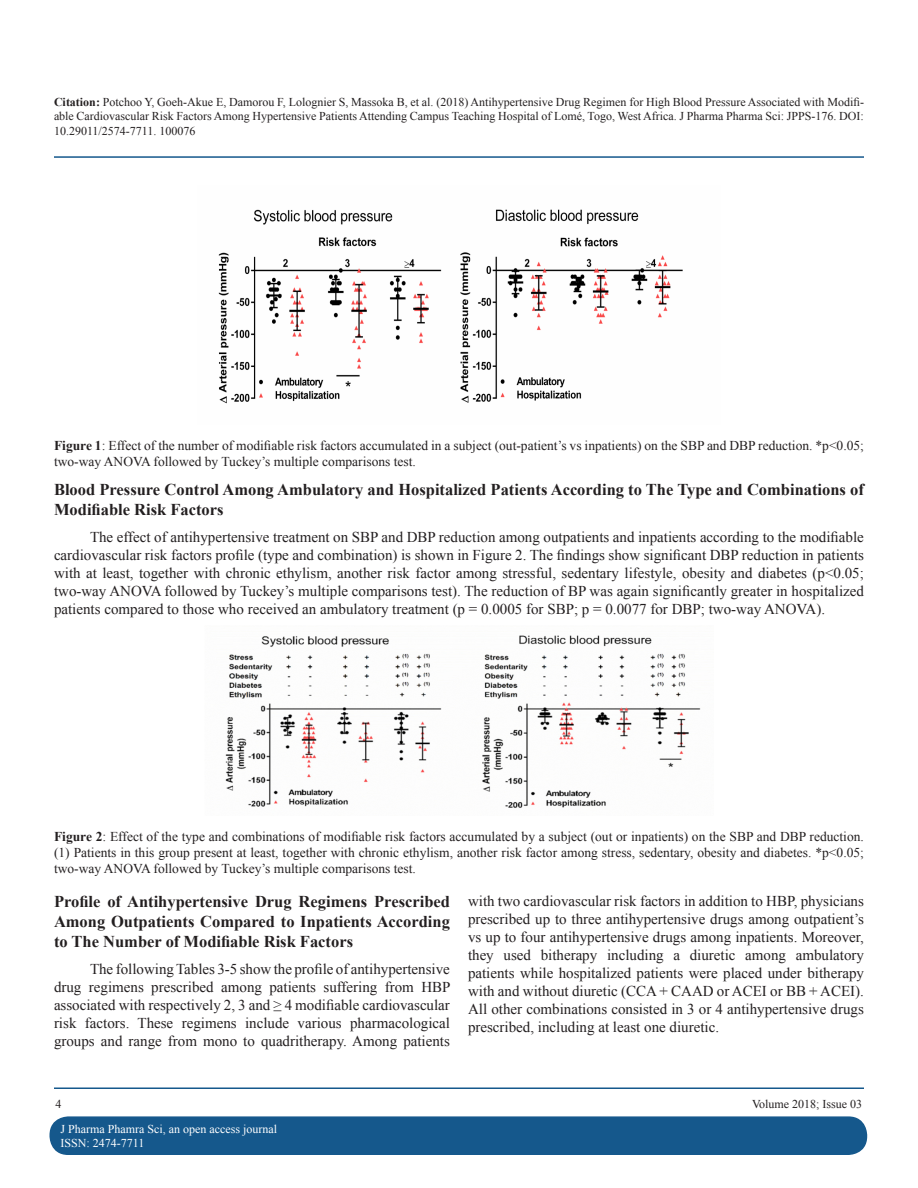
<style>
.page{position:relative;width:918px;height:1188px;background:#fff}
.page>*{position:absolute;margin:0;border:0;box-sizing:border-box;transform-origin:0 0}
.Default{font:700 16.5px/19.8px "Times New Roman";color:#231f20}
.Default-2{font:15px/18px "Times New Roman";color:#231f20;text-align:justify}
.t1{font:13.5px/16.2px "Times New Roman";color:#231f20}
.t2{font:12px/14.4px "Times New Roman";color:#231f20;text-align:justify}
.t3{font:12px/14.4px "Times New Roman";color:#fff}
.s1{font-weight:700}
</style>
<div class="page">
<hr style="left:54px;top:156px;width:810px;height:2px;background:#15588c">
<hr style="left:54px;top:1088px;width:810px;height:1px;background:#15588c">
<div style="left:50px;top:1117px;width:816px;height:37px;background:#15588c;border-radius:18px"></div>
<div style="left:50px;top:1116px;width:817px;height:39px;border:2px solid #15588c;border-radius:18px"></div>
<img style="left:218px;top:209px;width:465px;height:195px">
<img style="left:225px;top:635px;width:476px;height:173px">
<p class="t2" style="left:54px;top:94px;width:811px"><span class="s1">Citation:</span> Potchoo Y, Goeh-Akue E, Damorou F, Lolognier S, Massoka B, et al. (2018) Antihypertensive Drug Regimen for High Blood Pressure Associated with Modifi&shy;able Cardiovascular Risk Factors Among Hypertensive Patients Attending Campus Teaching Hospital of Lomé, Togo, West Africa. J Pharma Pharma Sci: JPPS-176. DOI:<br>10.29011/2574-7711. 100076</p>
<p class="t1" style="left:54px;top:437px;width:812px"><span class="s1">Figure 1</span>: Effect of the number of modifiable risk factors accumulated in a subject (out-patient’s vs inpatients) on the SBP and DBP reduction. *p&lt;0.05; two-way ANOVA followed by Tuckey’s multiple comparisons test.</p>
<p class="Default" style="left:54px;top:479px;width:812px">Blood Pressure Control Among Ambulatory and Hospitalized Patients According to The Type and Combinations of<br>Modifiable Risk Factors</p>
<p class="Default-2" style="left:54px;top:527px;width:812px;text-indent:36px">The effect of antihypertensive treatment on SBP and DBP reduction among outpatients and inpatients according to the modifiable cardiovascular risk factors profile (type and combination) is shown in Figure 2. The findings show significant DBP reduction in patients with at least, together with chronic ethylism, another risk factor among stressful, sedentary lifestyle, obesity and diabetes (p&lt;0.05; two-way ANOVA followed by Tuckey’s multiple comparisons test). The reduction of BP was again significantly greater in hospitalized patients compared to those who received an ambulatory treatment (p = 0.0005 for SBP; p = 0.0077 for DBP; two-way ANOVA).</p>
<p class="t1" style="left:54px;top:828px;width:811px;text-align:justify"><span class="s1">Figure 2</span>: Effect of the type and combinations of modifiable risk factors accumulated by a subject (out or inpatients) on the SBP and DBP reduction. (1) Patients in this group present at least, together with chronic ethylism, another risk factor among stress, sedentary, obesity and diabetes. *p&lt;0.05; two-way ANOVA followed by Tuckey’s multiple comparisons test.</p>
<p class="Default" style="left:54px;top:891px;width:398px;text-align:justify">Profile of Antihypertensive Drug Regimens Prescribed Among Outpatients Compared to Inpatients According to The Number of Modifiable Risk Factors</p>
<p class="Default-2" style="left:54px;top:960px;width:398px;text-indent:36px">The following Tables 3-5 show the profile of antihypertensive drug regimens prescribed among patients suffering from HBP associated with respectively 2, 3 and ≥ 4 modifiable cardiovascular risk factors. These regimens include various pharmacological groups and range from mono to quadritherapy. Among patients</p>
<p class="Default-2" style="left:468px;top:892px;width:398px">with two cardiovascular risk factors in addition to HBP, physicians prescribed up to three antihypertensive drugs among outpatient’s vs up to four antihypertensive drugs among inpatients. Moreover, they used bitherapy including a diuretic among ambulatory patients while hospitalized patients were placed under bitherapy with and without diuretic (CCA + CAAD or ACEI or BB + ACEI).<br>All other combinations consisted in 3 or 4 antihypertensive drugs prescribed, including at least one diuretic.</p>
<p class="t2" style="left:56px;top:1096px;width:7px">4</p>
<p class="t2" style="left:752px;top:1096px;width:112px">Volume 2018; Issue 03</p>
<p class="t3" style="left:61px;top:1121px;width:218px">J Pharma Phamra Sci, an open access journal<br>ISSN: 2474-7711</p>
</div>
